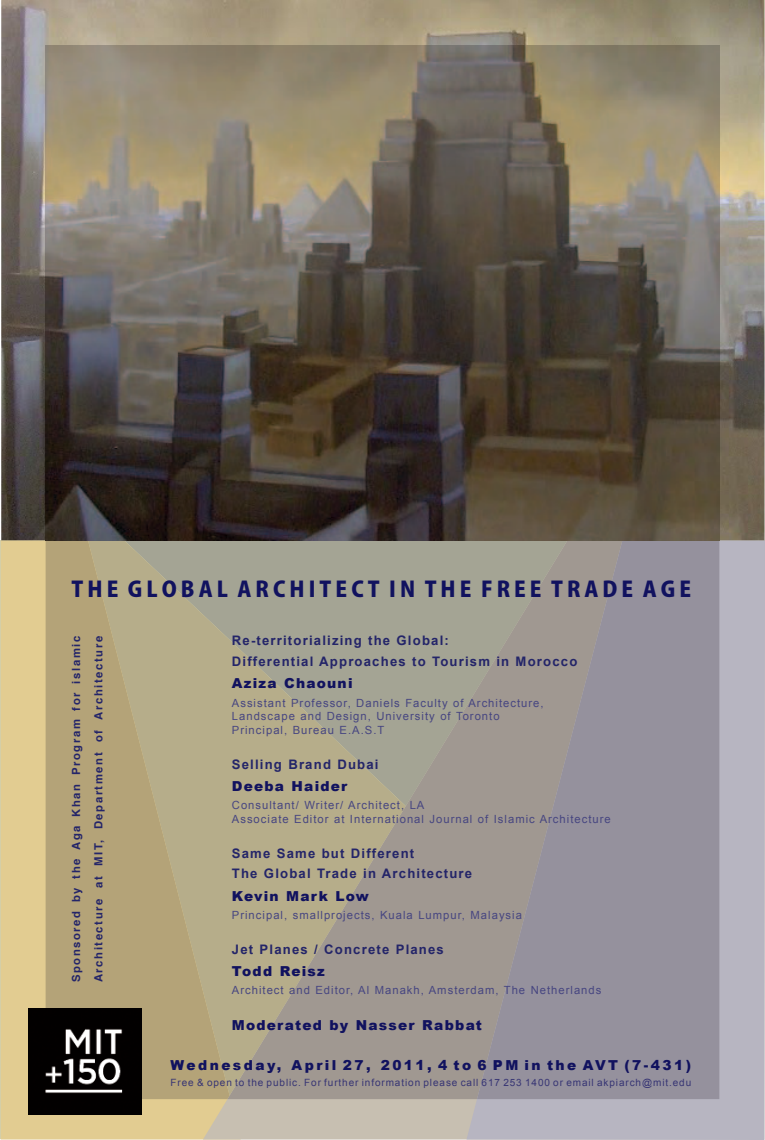
<style>
.page{position:relative;width:765px;height:1140px;background:#fff}
.page>*{position:absolute;margin:0;border:0;box-sizing:border-box;transform-origin:0 0}
.t1{font:800 21.25px "Koz Go Pro";letter-spacing:.19em;color:#11125f}
.t2{font:900 13.75px "Arial";letter-spacing:.09em;color:#11125f}
.t3{font:900 13.75px "Arial";letter-spacing:.18em;color:#11125f}
.t4{font:700 13.12px/20.6px "Arial";letter-spacing:.09em;color:#242569}
.t5{font:11.25px/13.5px "Arial";letter-spacing:.09em;color:#474681}
.t6{font:700 11.25px/22.5px "Helvetica";letter-spacing:.14em;color:#242569}
.t7{font:10px "Arial";letter-spacing:.09em;color:#373574}
</style>
<div class="page">
<div style="left:1px;top:540px;width:202px;height:599px;background:#e2cc91"></div>
<svg style="left:203px;top:1098px;width:263px;height:41px;background:#c7beae"></svg>
<div style="left:466px;top:540px;width:299px;height:599px;background:#b7b5c1"></div>
<img style="left:1px;top:0;width:764px;height:540px">
<svg style="left:46px;top:540px;width:181px;height:558px;background:#b3a67f"></svg>
<svg style="left:227px;top:540px;width:250px;height:558px;background:#a7a28f"></svg>
<svg style="left:477px;top:540px;width:242px;height:558px;background:#989399"></svg>
<img style="left:46px;top:46px;width:673px;height:494px">
<img style="left:29px;top:1008px;width:112px;height:106px">
<h1 class="t1" style="left:72px;top:575px;width:621px">THE GLOBAL ARCHITECT IN THE FREE TRADE AGE</h1>
<p class="t6" style="left:65px;top:982px;width:348px;rotate:-90deg">Sponsored by the Aga Khan Program for islamic<br>Architecture at MIT, Department of Architecture</p>
<p class="t4" style="left:232px;top:631px;width:347px">Re-territorializing the Global:<br>Differential Approaches to Tourism in Morocco</p>
<p class="t2" style="left:232px;top:673px;width:122px">Aziza Chaouni</p>
<p class="t5" style="left:232px;top:696px;width:313px">Assistant Professor, Daniels Faculty of Architecture,<br>Landscape and Design, University of Toronto<br>Principal, Bureau E.A.S.T</p>
<p class="t4" style="left:232px;top:754px;width:148px">Selling Brand Dubai</p>
<p class="t2" style="left:232px;top:776px;width:117px">Deeba Haider</p>
<p class="t5" style="left:232px;top:798px;width:381px">Consultant/ Writer/ Architect, LA<br>Associate Editor at International Journal of Islamic Architecture</p>
<p class="t4" style="left:232px;top:843px;width:242px">Same Same but Different<br>The Global Trade in Architecture</p>
<p class="t2" style="left:232px;top:885px;width:139px">Kevin Mark Low</p>
<p class="t5" style="left:232px;top:908px;width:292px">Principal, smallprojects, Kuala Lumpur, Malaysia</p>
<p class="t4" style="left:232px;top:939px;width:214px">Jet Planes / Concrete Planes</p>
<p class="t2" style="left:232px;top:961px;width:94px">Todd Reisz</p>
<p class="t5" style="left:232px;top:983px;width:371px">Architect and Editor, Al Manakh, Amsterdam, The Netherlands</p>
<p class="t2" style="left:232px;top:1014px;width:252px">Moderated by Nasser Rabbat</p>
<p class="t3" style="left:171px;top:1054px;width:522px">Wednesday, April 27, 2011, 4 to 6 PM in the AVT (7-431)</p>
<p class="t7" style="left:171px;top:1075px;width:522px">Free &amp; open to the public. For further information please call 617 253 1400 or email akpiarch@mit.edu</p>
</div>
